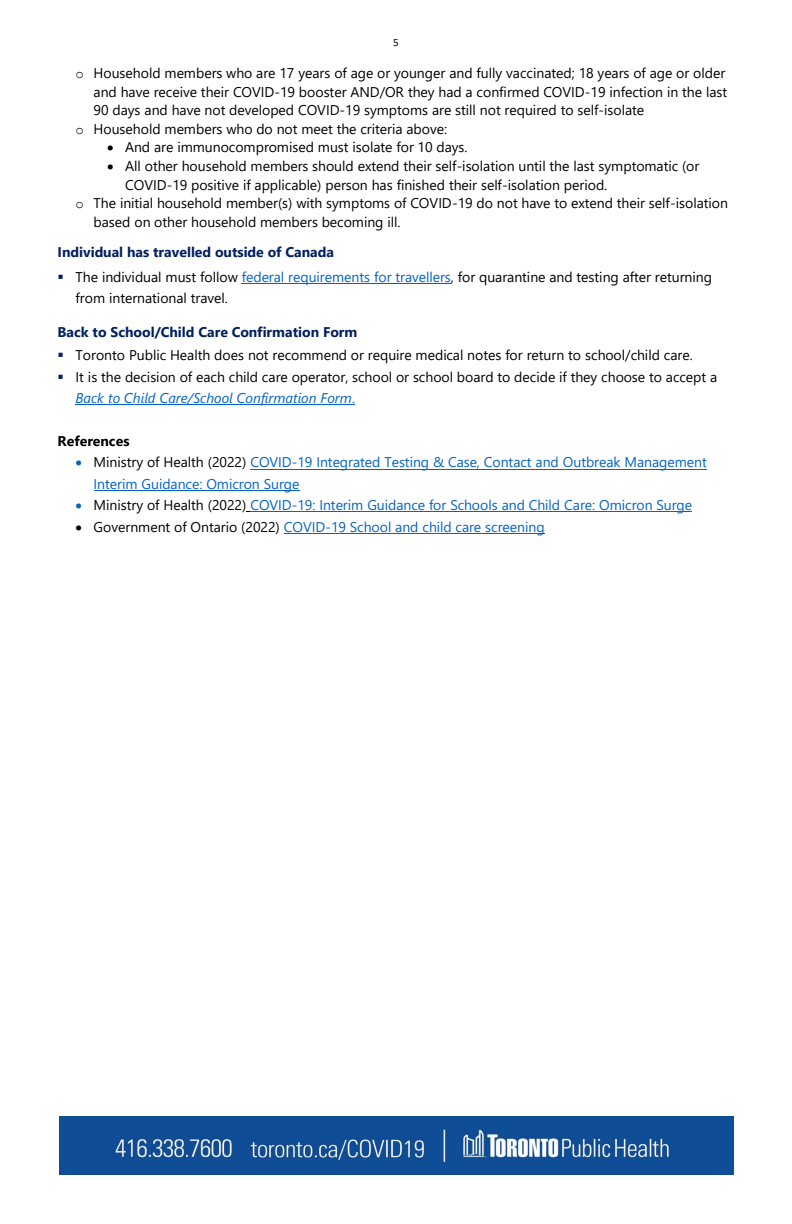
<style>
.page{position:relative;width:792px;height:1224px;background:#fff}
.page>*{position:absolute;margin:0;border:0;box-sizing:border-box;transform-origin:0 0}
.t1{font:14.1px/18.7px "Segoe UI";color:#000}
.t2{font:14.1px/21.4px "Segoe UI";letter-spacing:-.005em;color:#0563c1}
.t3{font:700 14.1px "Segoe UI";color:#002060}
.t4{font:700 14.1px "Segoe UI";color:#000}
.t5{font:11.1px "Calibri";color:#000}
.s1{font-family:"Courier New"}
.s2{color:#002060}
.s3{color:#0563c1}
.s4{font-style:italic;color:#0563c1}
.s5{color:#000}
</style>
<div class="page">
<img style="left:59px;top:1116px;width:675px;height:58px">
<hr style="left:242px;top:283px;width:209px;height:1px;background:#0563c1">
<hr style="left:76px;top:404px;width:279px;height:1px;background:#0563c1">
<hr style="left:250px;top:469px;width:457px;height:1px;background:#0563c1">
<hr style="left:94px;top:490px;width:206px;height:1px;background:#0563c1">
<hr style="left:250px;top:511px;width:442px;height:1px;background:#0563c1">
<hr style="left:284px;top:533px;width:261px;height:1px;background:#0563c1">
<p class="t5" style="left:393px;top:38px;width:7px">5</p>
<p class="t1" style="left:94px;top:62px;width:635px;text-indent:-18px"><span class="s1">o</span> Household members who are 17 years of age or younger and fully vaccinated; 18 years of age or older and have receive their COVID-19 booster AND/OR they had a confirmed COVID-19 infection in the last<br>90 days and have not developed COVID-19 symptoms are still not required to self-isolate</p>
<p class="t1" style="left:76px;top:118px;width:373px"><span class="s1">o</span> Household members who do not meet the criteria above:</p>
<p class="t1" style="left:107px;top:137px;width:362px">• And are immunocompromised must isolate for 10 days.</p>
<p class="t1" style="left:125px;top:156px;width:576px;text-indent:-18px">• All other household members should extend their self-isolation until the last symptomatic (or<br>COVID-19 positive if applicable) person has finished their self-isolation period.</p>
<p class="t1" style="left:94px;top:193px;width:636px;text-indent:-18px"><span class="s1">o</span> The initial household member(s) with symptoms of COVID-19 do not have to extend their self-isolation based on other household members becoming ill.</p>
<p class="t3" style="left:58px;top:242px;width:278px">Individual has travelled outside of Canada</p>
<p class="t1" style="left:76px;top:265px;width:638px;line-height:21.4px;text-indent:-18px"><span class="s2">▪</span> The individual must follow <span class="s3">federal requirements for travellers</span>, for quarantine and testing after returning from international travel.</p>
<p class="t3" style="left:58px;top:322px;width:301px">Back to School/Child Care Confirmation Form</p>
<p class="t1" style="left:58px;top:345px;width:637px"><span class="s2">▪</span> Toronto Public Health does not recommend or require medical notes for return to school/child care.</p>
<p class="t1" style="left:76px;top:365px;width:643px;line-height:21.4px;text-indent:-18px"><span class="s2">▪</span> It is the decision of each child care operator, school or school board to decide if they choose to accept a<br><span class="s4">Back to Child Care/School Confirmation Form</span><span class="s3">.</span></p>
<p class="t4" style="left:58px;top:431px;width:73px">References</p>
<p class="t2" style="left:94px;top:450px;width:615px;text-indent:-18px">• <span class="s5">Ministry of Health (2022)</span> COVID-19 Integrated Testing &amp; Case, Contact and Outbreak Management<br>Interim Guidance: Omicron Surge</p>
<p class="t2" style="left:76px;top:493px;width:618px">• <span class="s5">Ministry of Health (2022)</span> COVID-19: Interim Guidance for Schools and Child Care: Omicron Surge</p>
<p class="t2" style="left:76px;top:515px;width:471px"><span class="s5">• Government of Ontario (2022)</span> COVID-19 School and child care screening</p>
</div>
